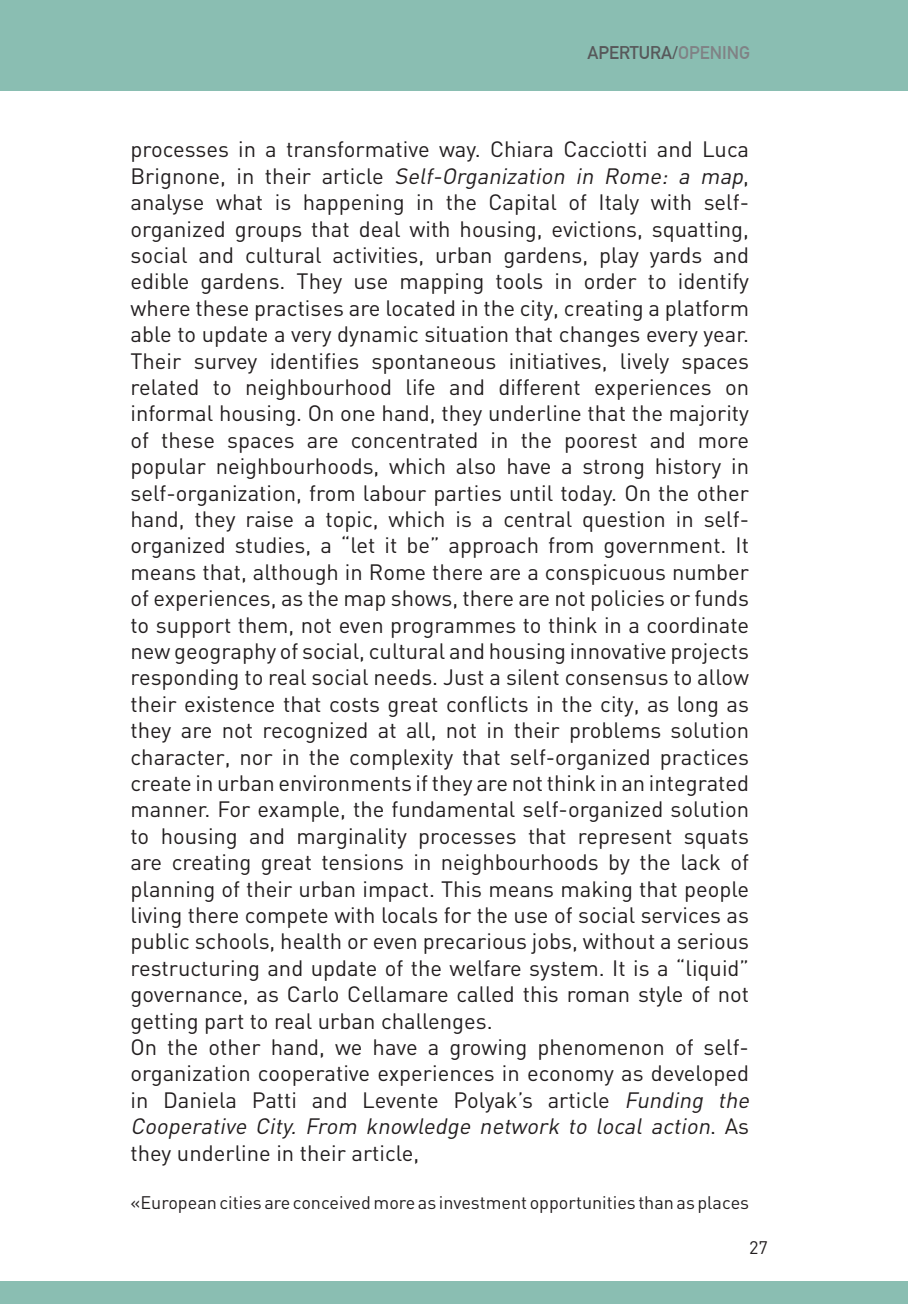
<style>
.page{position:relative;width:908px;height:1304px;background:#fff}
.page>*{position:absolute;margin:0;border:0;box-sizing:border-box;transform-origin:0 0}
.t1{font:22px/26.4px "DIN";color:#231f20;text-align:justify}
.t2{font:18px "DIN";color:#231f20}
.t3{font:700 18px "DIN Alternate";color:#57585a}
.s1{color:#808285}
.s2{font-style:italic}
</style>
<div class="page">
<div style="left:0;top:0;width:907px;height:90px;background:#8abeb2"></div>
<div style="left:0;top:1281px;width:907px;height:23px;background:#8abeb2"></div>
<p class="t3" style="left:587px;top:39px;width:164px">APERTURA/<span class="s1">OPENING</span></p>
<p class="t1" style="left:130px;top:136px;width:620px">processes in a transformative way. Chiara Cacciotti and Luca B ri g n o n e , i n t h e i r a rt i c le <span class="s2">Self-Organization in Rome: a map</span>, analyse what is happening in the Capital of Italy with self&shy;organized groups that deal with housing, evictions, squatting, social and cultural activities, urban gardens, play yards and edible gardens. They use mapping tools in order to identify where these practises are located in the city, creating a platform able to update a very dynamic situation that changes every year.<br>Their survey identifies spontaneous initiatives, lively spaces related to neighbourhood life and different experiences on informal housing. On one hand, they underline that the majority of these spaces are concentrated in the poorest and more popular neighbourhoods, which also have a strong history in self-organization, from labour parties until today. On the other hand, they raise a topic, which is a central question in self&shy;organized studies, a “let it be” approach from government. It means that, although in Rome there are a conspicuous number of experiences, as the map shows, there are not policies or funds to support them, not even programmes to think in a coordinate new geography of social, cultural and housing innovative projects responding to real social needs. Just a silent consensus to allow their existence that costs great conflicts in the city, as long as they are not recognized at all, not in their problems solution character, nor in the complexity that self-organized practices create in urban environments if they are not think in an integrated manner. For example, the fundamental self-organized solution to housing and marginality processes that represent squats are creating great tensions in neighbourhoods by the lack of planning of their urban impact. This means making that people living there compete with locals for the use of social services as public schools, health or even precarious jobs, without a serious restructuring and update of the welfare system. It is a “liquid” governance, as Carlo Cellamare called this roman style of not getting part to real urban challenges.</p>
<p class="t1" style="left:130px;top:1033px;width:624px;text-align:left">On the other hand, we have a growing phenomenon of self&shy;organization cooperative experiences in economy as developed in Daniela Patti and Levente Polyak’s article <span class="s2">Funding the Cooperative City. From knowledge network to local action</span>. A s they underline in their article,</p>
<p class="t2" style="left:130px;top:1191px;width:620px">«European cities are conceived more as investment opportunities than as places</p>
<p class="t2" style="left:748px;top:1237px;width:20px">27</p>
</div>
